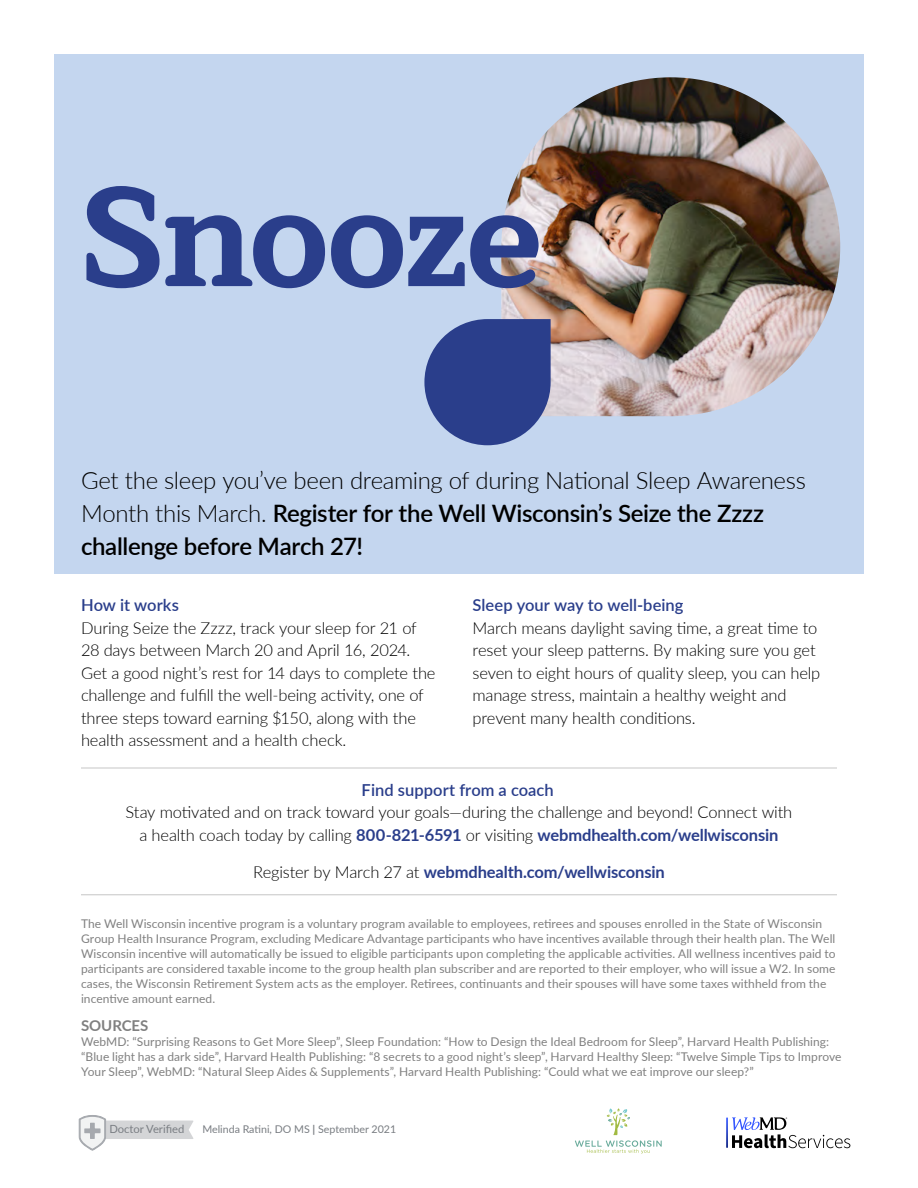
<style>
.page{position:relative;width:918px;height:1188px;background:#fff}
.page>*{position:absolute;margin:0;border:0;box-sizing:border-box;transform-origin:0 0}
.t1{font:700 141px "Maitree";letter-spacing:-.02em;color:#2a3e8b}
.Body{font:300 24px/33px "Lato";letter-spacing:-.02em;color:#000}
.Body-2{font:300 16.5px/22.5px "Lato";letter-spacing:-.01em;color:#000}
.t2{font:700 16.5px "Lato";letter-spacing:-.01em;color:#2a3e8b}
.Subheader{font:600 16.5px "Lato";letter-spacing:.005em;color:#2a3e8b}
.Body-3{font:600 16.5px "Lato";color:#2a3e8b}
.t3{font:700 15px "Lato";letter-spacing:-.005em;color:#808080}
.t4{font:12px/15px "Lato";letter-spacing:.005em;color:#808080}
.t5{font:11.25px "Lato";color:#797d82}
.t6{font:10.65px "Lato";color:#797d82}
.s1{font-weight:600}
.s2{color:#fff}
.s3{font-weight:700;color:#2a3e8b}
.s4{font-weight:300;color:#000}
.s5{font-weight:700}
</style>
<div class="page">
<svg style="left:575px;top:1108px;width:87px;height:46px"></svg>
<svg style="left:726px;top:1117px;width:2px;height:31px"></svg>
<svg style="left:732px;top:1117px;width:118px;height:31px"></svg>
<svg style="left:79px;top:1115px;width:115px;height:36px"></svg>
<div style="left:54px;top:54px;width:810px;height:520px;background:#c4d6ef"></div>
<img style="left:501px;top:77px;width:339px;height:339px">
<svg style="left:424px;top:319px;width:127px;height:126px"></svg>
<hr style="left:81px;top:767px;width:756px;height:2px;background:#ccc">
<hr style="left:81px;top:894px;width:756px;height:1px;background:#ccc">
<p class="t1" style="left:81px;top:119px;width:463px">Snooze</p>
<p class="Body" style="left:81px;top:463px;width:726px">Get the sleep you’ve been dreaming of during National Sleep Awareness<br>Month this March. <span class="s1">Register for the Well Wisconsin’s Seize the Zzzz challenge before March 27!</span></p>
<h2 class="Subheader" style="left:81px;top:593px;width:103px">How it works<span class="s2">:</span></h2>
<p class="Body-2" style="left:81px;top:616px;width:356px">During Seize the Zzzz, track your sleep for 21 of 28 days between March 20 and April 16, 2024.<br>Get a good night’s rest for 14 days to complete the challenge and fulfill the well-being activity, one of three steps toward earning $150, along with the health assessment and a health check.</p>
<p class="Body-3" style="left:472px;top:593px;width:216px">Sleep your way to well-being<span class="s2">.</span></p>
<p class="Body-2" style="left:472px;top:616px;width:349px">March means daylight saving time, a great time to reset your sleep patterns. By making sure you get seven to eight hours of quality sleep, you can help manage stress, maintain a healthy weight and prevent many health conditions.</p>
<h2 class="Subheader" style="left:362px;top:778px;width:198px">Find support from a coach<span class="s2">.</span></h2>
<p class="Body-2" style="left:125px;top:800px;width:668px;text-align:center">Stay motivated and on track toward your goals—during the challenge and beyond! Connect with a health coach today by calling <span class="s3">800-821-6591</span> or visiting <span class="s3">webmdhealth.com/wellwisconsin</span></p>
<p class="t2" style="left:253px;top:860px;width:413px"><span class="s4">Register by March 27 at</span> webmdhealth.com/wellwisconsin</p>
<p class="t4" style="left:81px;top:915px;width:756px">The Well Wisconsin incentive program is a voluntary program available to employees, retirees and spouses enrolled in the State of Wisconsin Group Health Insurance Program, excluding Medicare Advantage participants who have incentives available through their health plan. The Well Wisconsin incentive will automatically be issued to eligible participants upon completing the applicable activities. All wellness incentives paid to participants are considered taxable income to the group health plan subscriber and are reported to their employer, who will issue a W2. In some cases, the Wisconsin Retirement System acts as the employer. Retirees, continuants and their spouses will have some taxes withheld from the incentive amount earned.</p>
<p class="t3" style="left:81px;top:1015px;width:69px">SOURCES</p>
<p class="t4" style="left:81px;top:1034px;width:762px">WebMD: “Surprising Reasons to Get More Sleep”, Sleep Foundation: “How to Design the Ideal Bedroom for Sleep”, Harvard Health Publishing: “Blue light has a dark side”, Harvard Health Publishing: “8 secrets to a good night’s sleep”, Harvard Healthy Sleep: “Twelve Simple Tips to Improve<br>Your Sleep”, WebMD: “Natural Sleep Aides &amp; Supplements”, Harvard Health Publishing: “Could what we eat improve our sleep?”</p>
<p class="t5" style="left:109px;top:1121px;width:76px">Doctor Verified</p>
<p class="t6" style="left:202px;top:1122px;width:195px">Melinda Ratini, DO MS <span class="s5">|</span> September 2021</p>
</div>
